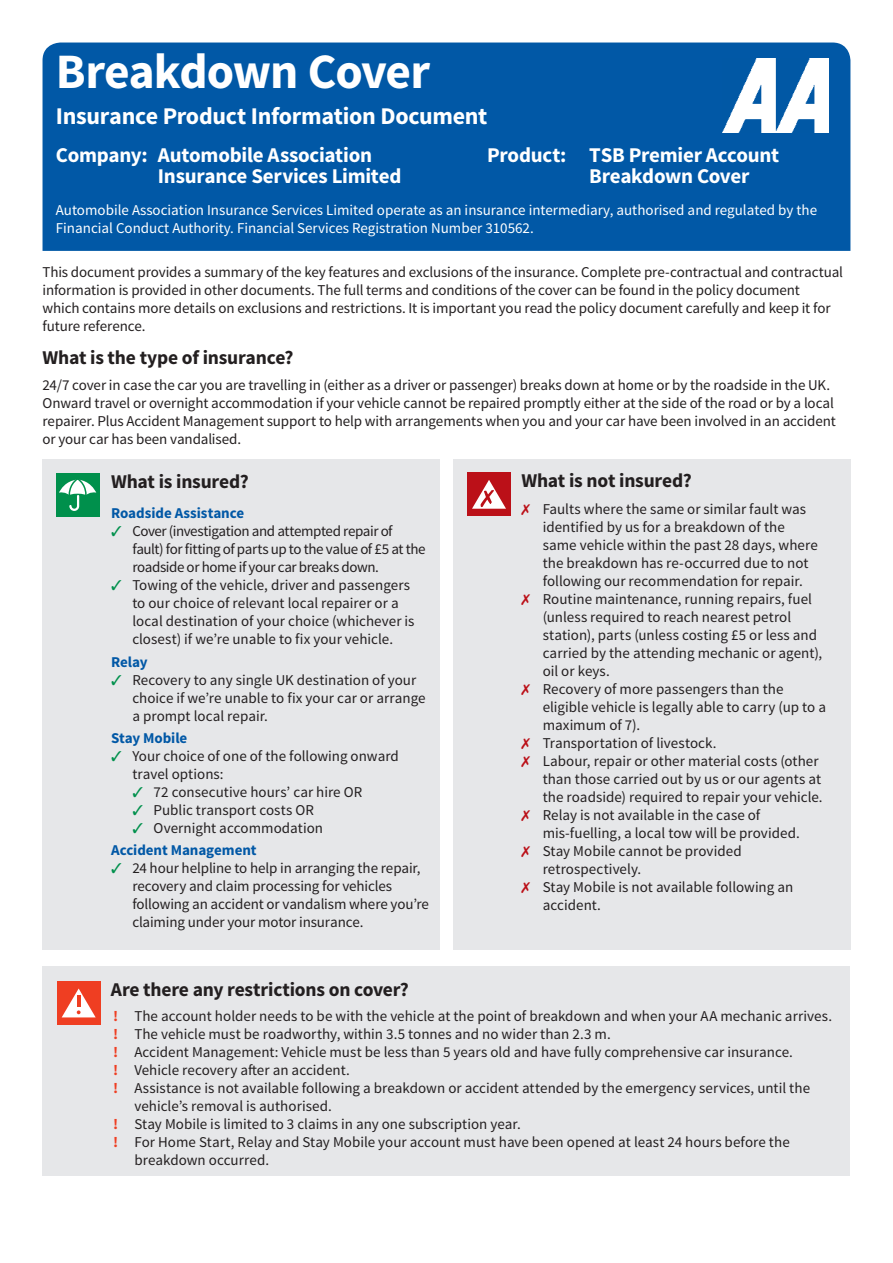
<style>
.page{position:relative;width:893px;height:1263px;background:#fff}
.page>*{position:absolute;margin:0;border:0;box-sizing:border-box;transform-origin:0 0}
.Header_33_40{font:700 49.5px "Source Sans Pro";letter-spacing:-.025em;color:#fff}
.Sub_Header_WO_16_20{font:700 24px "Source Sans Pro";letter-spacing:-.015em;color:#fff}
.Sub_Header_WO_14_14{font:700 21px/21px "Source Sans Pro";letter-spacing:-.015em;color:#fff}
.Sub_Header_13_16{font:700 19.5px "Source Sans Pro";letter-spacing:-.01em;color:#231f20}
.Body_Copy_10_12{font:15px/18px "Source Sans Pro";letter-spacing:-.005em;color:#231f20}
.Body_Copy_WO_10_12{font:15px/18px "Source Sans Pro";color:#fff}
.Body_Copy_10_12-2{font:15px/18px "Source Sans Pro";letter-spacing:-.03em;color:#231f20}
.Blue_heading{font:700 15px "Source Sans Pro";letter-spacing:-.005em;color:#0158a6}
.s1{color:#00904c}
.s2{color:#bb1018}
.s3{font-weight:700;color:#ef3e22}
</style>
<div class="page">
<div style="left:43px;top:43px;width:807px;height:208px;background:#0158a6"></div>
<div style="left:453px;top:459px;width:397px;height:490px;background:#e6e7e9"></div>
<div style="left:467px;top:473px;width:44px;height:43px;background:#bb1018"></div>
<svg style="left:472px;top:480px;width:34px;height:29px"></svg>
<div style="left:43px;top:459px;width:397px;height:490px;background:#e6e7e9"></div>
<div style="left:56px;top:473px;width:43px;height:43px;background:#00904c"></div>
<svg style="left:59px;top:479px;width:37px;height:32px"></svg>
<div style="left:43px;top:966px;width:807px;height:210px;background:#e6e7e9"></div>
<div style="left:57px;top:981px;width:43px;height:44px;background:#ef3e22"></div>
<svg style="left:62px;top:988px;width:34px;height:29px"></svg>
<img style="left:723px;top:59px;width:106px;height:74px">
<p class="Header_33_40" style="left:56px;top:40px;width:376px">Breakdown Cover</p>
<p class="Sub_Header_WO_16_20" style="left:56px;top:101px;width:433px">Insurance Product Information Document</p>
<p class="Sub_Header_WO_14_14" style="left:158px;top:146px;width:245px;text-indent:-102px">Company: Automobile Association<br>Insurance Services Limited</p>
<p class="Sub_Header_WO_14_14" style="left:487px;top:146px;width:293px">Product: TSB Premier Account</p>
<p class="Sub_Header_WO_14_14" style="left:589px;top:167px;width:162px">Breakdown Cover</p>
<p class="Body_Copy_WO_10_12" style="left:56px;top:201px;width:763px">Automobile Association Insurance Services Limited operate as an insurance intermediary, authorised and regulated by the<br>Financial Conduct Authority. Financial Services Registration Number 310562.</p>
<p class="Body_Copy_10_12" style="left:43px;top:263px;width:802px">This document provides a summary of the key features and exclusions of the insurance. Complete pre-contractual and contractual information is provided in other documents. The full terms and conditions of the cover can be found in the policy document<br>which contains more details on exclusions and restrictions. It is important you read the policy document carefully and keep it for future reference.</p>
<p class="Sub_Header_13_16" style="left:43px;top:345px;width:252px">What is the type of insurance?</p>
<p class="Body_Copy_10_12" style="left:43px;top:376px;width:795px">24/7 cover in case the car you are travelling in (either as a driver or passenger) breaks down at home or by the roadside in the UK.<br>Onward travel or overnight accommodation if your vehicle cannot be repaired promptly either at the side of the road or by a local repairer. Plus Accident Management support to help with arrangements when you and your car have been involved in an accident or your car has been vandalised.</p>
<p class="Sub_Header_13_16" style="left:111px;top:468px;width:139px">What is insured?</p>
<p class="Blue_heading" style="left:111px;top:504px;width:135px">Roadside Assistance</p>
<p class="Body_Copy_10_12-2" style="left:132px;top:522px;width:295px;text-indent:-21px"><span class="s1">✓</span> Cover (investigation and attempted repair of fault) for fitting of parts up to the value of £5 at the roadside or home if your car breaks down.</p>
<p class="Body_Copy_10_12" style="left:132px;top:576px;width:284px;text-indent:-21px"><span class="s1">✓</span> Towing of the vehicle, driver and passengers to our choice of relevant local repairer or a local destination of your choice (whichever is closest) if we’re unable to fix your vehicle.</p>
<p class="Blue_heading" style="left:111px;top:652px;width:38px">Relay</p>
<p class="Body_Copy_10_12" style="left:132px;top:671px;width:295px;text-indent:-21px"><span class="s1">✓</span> Recovery to any single UK destination of your choice if we’re unable to fix your car or arrange a prompt local repair.</p>
<p class="Blue_heading" style="left:111px;top:728px;width:78px">Stay Mobile</p>
<p class="Body_Copy_10_12" style="left:132px;top:747px;width:268px;text-indent:-21px"><span class="s1">✓</span> Your choice of one of the following onward travel options:</p>
<p class="Body_Copy_10_12" style="left:132px;top:783px;width:232px"><span class="s1">✓</span> 72 consecutive hours’ car hire OR</p>
<p class="Body_Copy_10_12" style="left:132px;top:801px;width:183px"><span class="s1">✓</span> Public transport costs OR</p>
<p class="Body_Copy_10_12" style="left:132px;top:819px;width:192px"><span class="s1">✓</span> Overnight accommodation</p>
<p class="Blue_heading" style="left:111px;top:840px;width:147px">Accident Management</p>
<p class="Body_Copy_10_12" style="left:132px;top:859px;width:298px;text-indent:-21px"><span class="s1">✓</span> 24 hour helpline to help in arranging the repair, recovery and claim processing for vehicles following an accident or vandalism where you’re claiming under your motor insurance.</p>
<p class="Sub_Header_13_16" style="left:521px;top:468px;width:172px">What is not insured?</p>
<p class="Body_Copy_10_12" style="left:543px;top:500px;width:277px;text-indent:-21px"><span class="s2">✗</span> Faults where the same or similar fault was identified by us for a breakdown of the same vehicle within the past 28 days, where the breakdown has re-occurred due to not following our recommendation for repair.</p>
<p class="Body_Copy_10_12" style="left:543px;top:590px;width:281px;text-indent:-21px"><span class="s2">✗</span> Routine maintenance, running repairs, fuel (unless required to reach nearest petrol station), parts (unless costing £5 or less and carried by the attending mechanic or agent), oil or keys.</p>
<p class="Body_Copy_10_12" style="left:543px;top:680px;width:285px;text-indent:-21px"><span class="s2">✗</span> Recovery of more passengers than the eligible vehicle is legally able to carry (up to a maximum of 7).</p>
<p class="Body_Copy_10_12" style="left:521px;top:734px;width:197px"><span class="s2">✗</span> Transportation of livestock.</p>
<p class="Body_Copy_10_12" style="left:543px;top:752px;width:281px;text-indent:-21px"><span class="s2">✗</span> Labour, repair or other material costs (other than those carried out by us or our agents at the roadside) required to repair your vehicle.</p>
<p class="Body_Copy_10_12" style="left:543px;top:806px;width:259px;text-indent:-21px"><span class="s2">✗</span> Relay is not available in the case of mis-fuelling, a local tow will be provided.</p>
<p class="Body_Copy_10_12" style="left:543px;top:842px;width:200px;text-indent:-21px"><span class="s2">✗</span> Stay Mobile cannot be provided retrospectively.</p>
<p class="Body_Copy_10_12" style="left:543px;top:878px;width:252px;text-indent:-21px"><span class="s2">✗</span> Stay Mobile is not available following an accident.</p>
<p class="Sub_Header_13_16" style="left:111px;top:977px;width:300px">Are there any restrictions on cover?</p>
<p class="Body_Copy_10_12" style="left:113px;top:1007px;width:720px"><span class="s3">!</span> The account holder needs to be with the vehicle at the point of breakdown and when your AA mechanic arrives.</p>
<p class="Body_Copy_10_12" style="left:113px;top:1025px;width:499px"><span class="s3">!</span> The vehicle must be roadworthy, within 3.5 tonnes and no wider than 2.3 m.</p>
<p class="Body_Copy_10_12" style="left:113px;top:1043px;width:681px"><span class="s3">!</span> Accident Management: Vehicle must be less than 5 years old and have fully comprehensive car insurance.</p>
<p class="Body_Copy_10_12" style="left:113px;top:1061px;width:238px"><span class="s3">!</span> Vehicle recovery after an accident.</p>
<p class="Body_Copy_10_12" style="left:134px;top:1079px;width:677px;text-indent:-21px"><span class="s3">!</span> Assistance is not available following a breakdown or accident attended by the emergency services, until the vehicle’s removal is authorised.</p>
<p class="Body_Copy_10_12" style="left:113px;top:1115px;width:409px"><span class="s3">!</span> Stay Mobile is limited to 3 claims in any one subscription year.</p>
<p class="Body_Copy_10_12" style="left:134px;top:1133px;width:657px;text-indent:-21px"><span class="s3">!</span> For Home Start, Relay and Stay Mobile your account must have been opened at least 24 hours before the breakdown occurred.</p>
</div>
